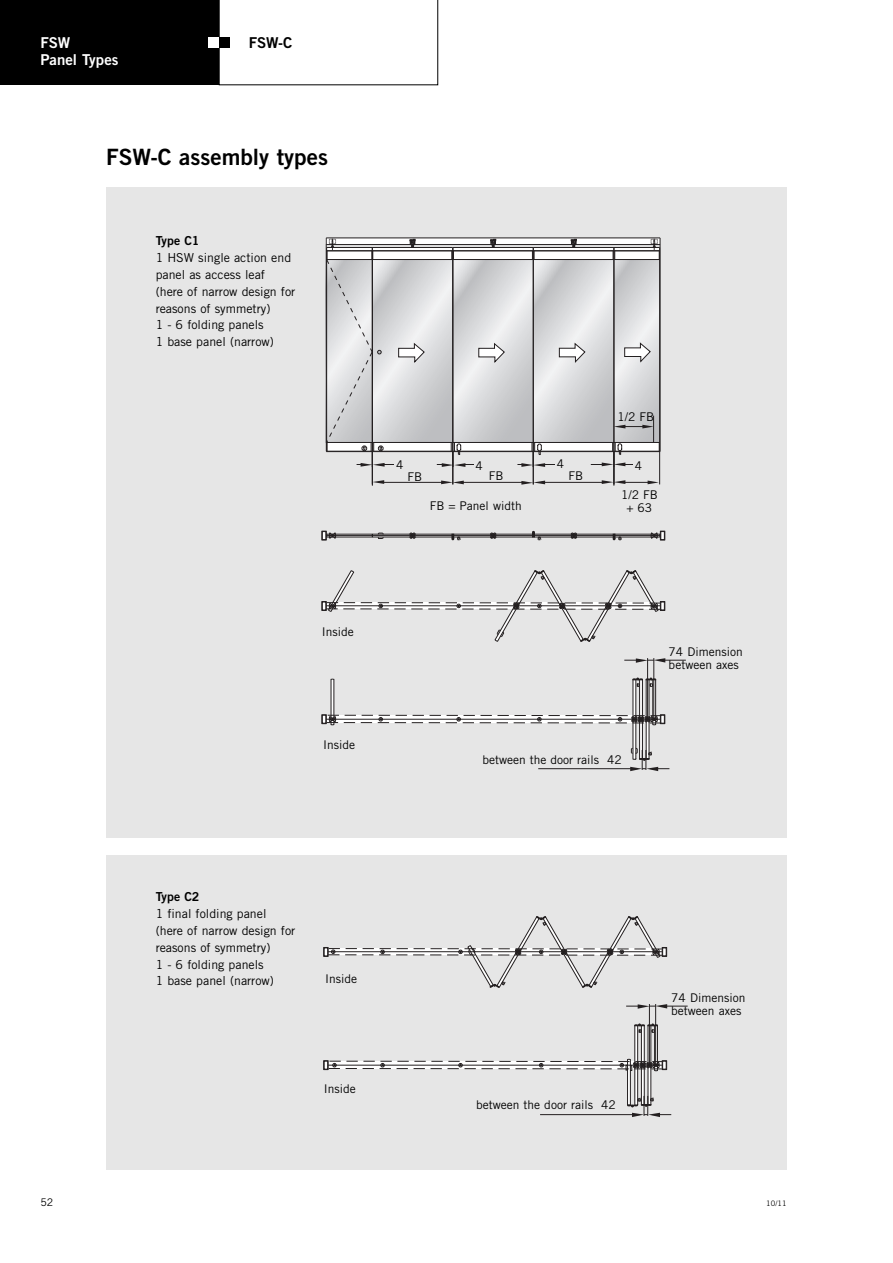
<style>
.page{position:relative;width:893px;height:1263px;background:#fff}
.page>*{position:absolute;margin:0;border:0;box-sizing:border-box;transform-origin:0 0}
.t1{font:22.5px "Trade Gothic Bold Two";color:#000}
.t2{font:15px/16.8px "Trade Gothic Bold Two";color:#fff}
.t3{font:15px "Trade Gothic Bold Two";color:#000}
.t4{font:12.3px/17px "Trade Gothic";color:#000}
.t5{font:12.3px "Trade Gothic Bold Two";color:#000}
.t6{font:12px/13.5px "Trade Gothic";color:#000}
.t7{font:10.5px "Trade Gothic";color:#000}
.t8{font:7.5px "Trade Gothic";color:#000}
</style>
<div class="page">
<div style="left:106px;top:187px;width:681px;height:650px;background:#e6e6e6"></div>
<div style="left:106px;top:855px;width:681px;height:314px;background:#e6e6e6"></div>
<div style="left:0;top:0;width:219px;height:85px;background:#000"></div>
<svg style="left:219px;top:0;width:219px;height:85px"></svg>
<div style="left:208px;top:37px;width:11px;height:11px;background:#fff"></div>
<div style="left:219px;top:37px;width:11px;height:11px;background:#000"></div>
<svg style="left:425px;top:260px;width:27px;height:182px"></svg>
<div style="left:326px;top:239px;width:334px;height:5px;background:#fff"></div>
<svg style="left:454px;top:260px;width:79px;height:182px"></svg>
<svg style="left:534px;top:260px;width:80px;height:182px"></svg>
<svg style="left:615px;top:260px;width:44px;height:156px"></svg>
<div style="left:326px;top:248px;width:334px;height:12px;background:#fff"></div>
<div style="left:326px;top:443px;width:334px;height:8px;background:#fff"></div>
<hr style="left:453px;top:451px;width:1px;height:33px;background:#231f20">
<hr style="left:460px;top:482px;width:65px;height:1px;background:#231f20">
<hr style="left:326px;top:244px;width:334px;height:1px;background:#231f20">
<hr style="left:326px;top:238px;width:334px;height:1px;background:#231f20">
<hr style="left:453px;top:451px;width:80px;height:1px;background:#231f20">
<hr style="left:453px;top:442px;width:80px;height:1px;background:#231f20">
<hr style="left:453px;top:259px;width:80px;height:1px;background:#231f20">
<hr style="left:453px;top:250px;width:80px;height:1px;background:#231f20">
<hr style="left:453px;top:247px;width:80px;height:1px;background:#231f20">
<hr style="left:452px;top:451px;width:1px;height:33px;background:#231f20">
<hr style="left:380px;top:482px;width:65px;height:1px;background:#231f20">
<svg style="left:373px;top:480px;width:11px;height:4px"></svg>
<svg style="left:441px;top:480px;width:23px;height:4px"></svg>
<hr style="left:372px;top:451px;width:1px;height:35px;background:#231f20">
<hr style="left:453px;top:247px;width:1px;height:204px;background:#231f20">
<hr style="left:452px;top:247px;width:1px;height:204px;background:#231f20">
<hr style="left:372px;top:451px;width:81px;height:1px;background:#231f20">
<hr style="left:372px;top:442px;width:81px;height:1px;background:#231f20">
<hr style="left:372px;top:250px;width:81px;height:1px;background:#231f20">
<hr style="left:372px;top:259px;width:81px;height:1px;background:#231f20">
<hr style="left:372px;top:247px;width:81px;height:1px;background:#231f20">
<hr style="left:533px;top:451px;width:1px;height:33px;background:#231f20">
<hr style="left:541px;top:482px;width:65px;height:1px;background:#231f20">
<svg style="left:521px;top:481px;width:24px;height:4px"></svg>
<hr style="left:647px;top:658px;width:1px;height:61px;background:#231f20">
<hr style="left:654px;top:658px;width:1px;height:61px;background:#231f20">
<svg style="left:624px;top:658px;width:62px;height:5px"></svg>
<div style="left:660px;top:531px;width:5px;height:9px;border:1px solid #231f20"></div>
<svg style="left:322px;top:530px;width:342px;height:11px"></svg>
<hr style="left:533px;top:247px;width:81px;height:1px;background:#231f20">
<hr style="left:533px;top:250px;width:81px;height:1px;background:#231f20">
<hr style="left:533px;top:259px;width:81px;height:1px;background:#231f20">
<hr style="left:533px;top:451px;width:81px;height:1px;background:#231f20">
<hr style="left:533px;top:442px;width:81px;height:1px;background:#231f20">
<hr style="left:533px;top:247px;width:1px;height:204px;background:#231f20">
<svg style="left:490px;top:239px;width:6px;height:8px"></svg>
<svg style="left:532px;top:251px;width:3px;height:8px"></svg>
<svg style="left:571px;top:239px;width:6px;height:8px"></svg>
<hr style="left:660px;top:238px;width:1px;height:214px;background:#231f20">
<hr style="left:659px;top:247px;width:1px;height:204px;background:#231f20">
<hr style="left:614px;top:247px;width:1px;height:204px;background:#231f20">
<hr style="left:614px;top:259px;width:46px;height:1px;background:#231f20">
<hr style="left:614px;top:250px;width:46px;height:1px;background:#231f20">
<hr style="left:614px;top:247px;width:46px;height:1px;background:#231f20">
<svg style="left:613px;top:251px;width:2px;height:8px"></svg>
<svg style="left:651px;top:239px;width:9px;height:20px"></svg>
<svg style="left:478px;top:343px;width:27px;height:20px"></svg>
<svg style="left:559px;top:343px;width:26px;height:20px"></svg>
<svg style="left:624px;top:342px;width:27px;height:20px"></svg>
<svg style="left:437px;top:443px;width:42px;height:24px"></svg>
<svg style="left:517px;top:443px;width:42px;height:24px"></svg>
<svg style="left:322px;top:677px;width:347px;height:94px"></svg>
<svg style="left:322px;top:570px;width:343px;height:72px"></svg>
<svg style="left:591px;top:416px;width:69px;height:70px"></svg>
<svg style="left:326px;top:239px;width:99px;height:228px"></svg>
<div style="left:323px;top:1060px;width:5px;height:10px;border:1px solid #231f20"></div>
<div style="left:323px;top:947px;width:5px;height:10px;border:1px solid #231f20"></div>
<hr style="left:649px;top:1004px;width:1px;height:61px;background:#231f20">
<hr style="left:655px;top:1004px;width:1px;height:61px;background:#231f20">
<svg style="left:626px;top:1004px;width:62px;height:5px"></svg>
<div style="left:662px;top:947px;width:5px;height:10px;border:1px solid #231f20"></div>
<svg style="left:324px;top:916px;width:342px;height:72px"></svg>
<svg style="left:324px;top:1023px;width:347px;height:94px"></svg>
<div style="left:395px;top:461px;width:10px;height:13px;background:#e6e6e6"></div>
<div style="left:474px;top:461px;width:10px;height:14px;background:#e6e6e6"></div>
<div style="left:555px;top:460px;width:11px;height:13px;background:#e6e6e6"></div>
<div style="left:634px;top:461px;width:10px;height:14px;background:#e6e6e6"></div>
<p class="t2" style="left:40px;top:36px;width:80px">FSW<br>Panel Types</p>
<p class="t3" style="left:249px;top:37px;width:45px">FSW-C</p>
<h1 class="t1" style="left:106px;top:149px;width:223px">FSW-C assembly types</h1>
<p class="t5" style="left:156px;top:236px;width:45px">Type C1</p>
<p class="t4" style="left:156px;top:250px;width:141px">1 HSW single action end panel as access leaf (here of narrow design for reasons of symmetry)<br>1 - 6 folding panels<br>1 base panel (narrow)</p>
<p class="t6" style="left:617px;top:411px;width:38px">1/2 FB</p>
<p class="t6" style="left:396px;top:459px;width:9px">4</p>
<p class="t6" style="left:475px;top:460px;width:9px">4</p>
<p class="t6" style="left:557px;top:458px;width:9px">4</p>
<p class="t6" style="left:635px;top:460px;width:9px">4</p>
<p class="t6" style="left:621px;top:489px;width:38px;text-align:center">1/2 FB + 63</p>
<p class="t6" style="left:489px;top:470px;width:16px">FB</p>
<p class="t6" style="left:568px;top:470px;width:16px">FB</p>
<p class="t6" style="left:430px;top:500px;width:93px">FB = Panel width</p>
<p class="t6" style="left:407px;top:471px;width:16px">FB</p>
<p class="t6" style="left:444px;top:500px;width:93px">FB = Flügelbreite</p>
<p class="t6" style="left:322px;top:626px;width:34px">Inside</p>
<p class="t6" style="left:323px;top:739px;width:34px">Inside</p>
<p class="t6" style="left:482px;top:754px;width:141px">between the door rails 42</p>
<p class="t6" style="left:669px;top:646px;width:76px">74 Dimension between axes</p>
<p class="t5" style="left:156px;top:892px;width:45px">Type C2</p>
<p class="t4" style="left:156px;top:906px;width:141px">1 final folding panel (here of narrow design for reasons of symmetry)<br>1 - 6 folding panels<br>1 base panel (narrow)</p>
<p class="t6" style="left:325px;top:973px;width:34px">Inside</p>
<p class="t6" style="left:324px;top:1083px;width:34px">Inside</p>
<p class="t6" style="left:476px;top:1099px;width:141px">between the door rails 42</p>
<p class="t6" style="left:671px;top:992px;width:76px">74 Dimension between axes</p>
<p class="t7" style="left:40px;top:1198px;width:14px">52</p>
<p class="t8" style="left:766px;top:1200px;width:22px">10/11</p>
</div>
